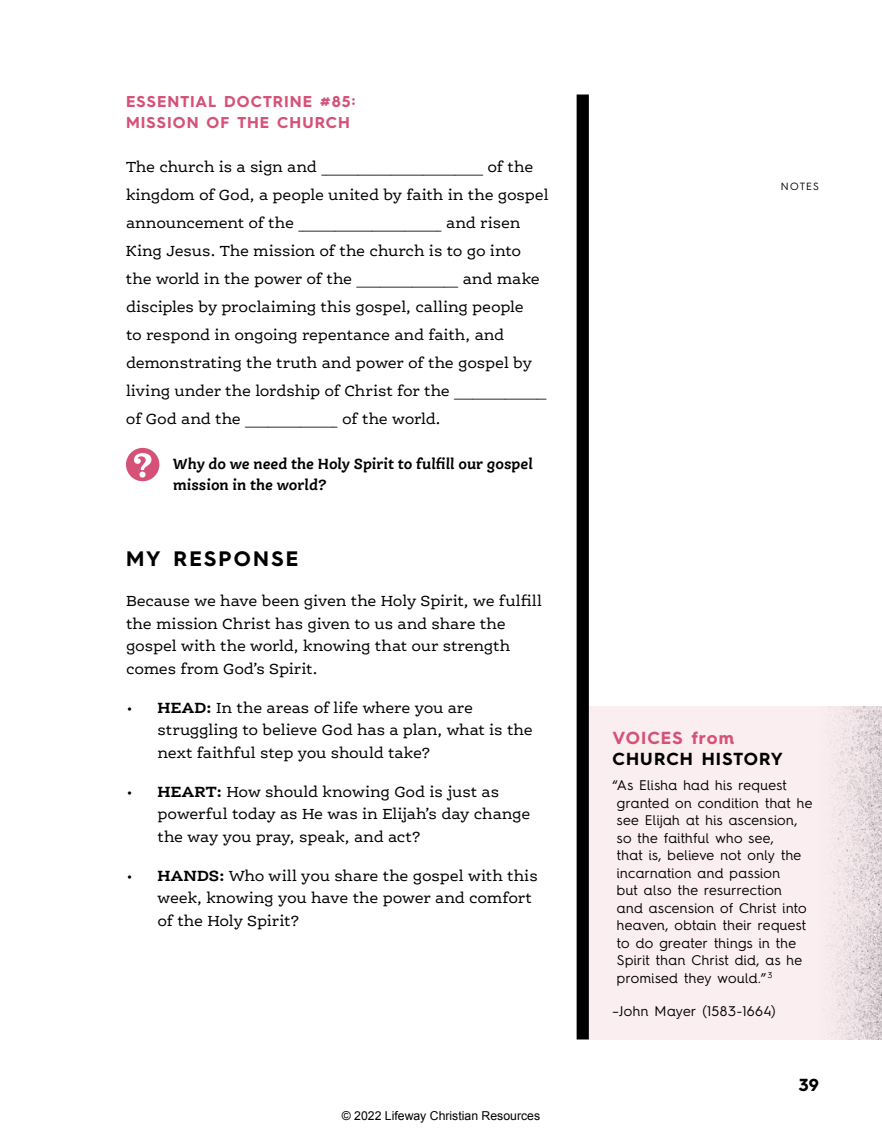
<style>
.page{position:relative;width:882px;height:1134px;background:#fff}
.page>*{position:absolute;margin:0;border:0;box-sizing:border-box;transform-origin:0 0}
.t1{font:700 21px "Hurme Geometric Sans 4";letter-spacing:.105em;color:#000}
.t2{font:700 17.5px "Hurme Geometric Sans 4";letter-spacing:.06em;color:#000}
.t3{font:700 17.5px "Hurme Geometric Sans 4";letter-spacing:.06em;color:#d55178}
.t4{font:15.75px/22.8px "Ernestine Pro";letter-spacing:-.01em;color:#000}
.t5{font:italic 700 15.75px/21px "Ernestine Pro";letter-spacing:-.005em;color:#000}
.t6{font:700 15.75px/21px "Hurme Geometric Sans 4";letter-spacing:.07em;color:#d55178}
.t7{font:14px/17.5px "Hurme Geometric Sans 4";letter-spacing:.025em;color:#000}
.t8{font:12.25px "Arial";color:#000}
.t9{font:10.5px "Ernestine Pro";color:#000}
.t10{font:10.5px "Hurme Geometric Sans 4";letter-spacing:.11em;color:#000}
.s1{font-weight:700}
</style>
<div class="page">
<div style="left:577px;top:94px;width:12px;height:946px;background:#000"></div>
<svg style="left:126px;top:448px;width:33px;height:33px"></svg>
<div style="left:589px;top:706px;width:293px;height:334px;background:#fbeef1"></div>
<img style="left:823px;top:706px;width:59px;height:334px">
<p class="t6" style="left:126px;top:91px;width:231px">ESSENTIAL DOCTRINE #85:<br>MISSION OF THE CHURCH</p>
<p class="t9" style="left:126px;top:164px;width:409px"><sup>The</sup> <sup>church</sup> <sup>is</sup> <sup>a</sup> <sup>sign</sup> <sup>and</sup> ___________________________________ <sup>of</sup> <sup>the</sup></p>
<p class="t4" style="left:126px;top:183px;width:424px">kingdom of God, a people united by faith in the gospel</p>
<p class="t9" style="left:126px;top:220px;width:396px"><sup>announcement</sup> <sup>of</sup> <sup>the</sup> _______________________________ <sup>and</sup> <sup>risen</sup></p>
<p class="t4" style="left:126px;top:236px;width:422px;line-height:28px">King Jesus. The mission of the church is to go into the world in the power of the <sub>______________________</sub> and make disciples by proclaiming this gospel, calling people<br>to respond in ongoing repentance and faith, and demonstrating the truth and power of the gospel by living under the lordship of Christ for the <sub>____________________ </sub>of God and the <sub>____________________</sub> of the world.</p>
<p class="t5" style="left:173px;top:452px;width:361px">Why do we need the Holy Spirit to fulfill our gospel mission in the world?</p>
<h1 class="t1" style="left:126px;top:544px;width:174px">MY RESPONSE</h1>
<p class="t4" style="left:126px;top:589px;width:418px">Because we have been given the Holy Spirit, we fulfill the mission Christ has given to us and share the gospel with the world, knowing that our strength comes from God’s Spirit.</p>
<p class="t4" style="left:158px;top:696px;width:377px;text-indent:-31px">• <span class="s1">HEAD:</span> In the areas of life where you are struggling to believe God has a plan, what is the next faithful step you should take?</p>
<p class="t4" style="left:157px;top:780px;width:374px;text-indent:-31px">• <span class="s1">HEART:</span> How should knowing God is just as powerful today as He was in Elijah’s day change the way you pray, speak, and act?</p>
<p class="t4" style="left:157px;top:864px;width:382px;text-indent:-31px">• <span class="s1">HANDS:</span> Who will you share the gospel with this week, knowing you have the power and comfort of the Holy Spirit?</p>
<p class="t8" style="left:342px;top:1107px;width:200px">© 2022 Lifeway Christian Resources</p>
<p class="t10" style="left:781px;top:179px;width:40px">NOTES</p>
<p class="t3" style="left:612px;top:725px;width:123px">VOICES from</p>
<p class="t2" style="left:612px;top:746px;width:172px">CHURCH HISTORY</p>
<p class="t7" style="left:617px;top:776px;width:197px;text-indent:-4px">“As Elisha had his request granted on condition that he see Elijah at his ascension, so the faithful who see,<br>that is, believe not only the incarnation and passion<br>but also the resurrection<br>and ascension of Christ into heaven, obtain their request to do greater things in the<br>Spirit than Christ did, as he promised they would.” <sup>3</sup></p>
<p class="t7" style="left:613px;top:1002px;width:164px">–John Mayer (1583-1664)</p>
<p class="t2" style="left:799px;top:1073px;width:22px">39</p>
</div>
